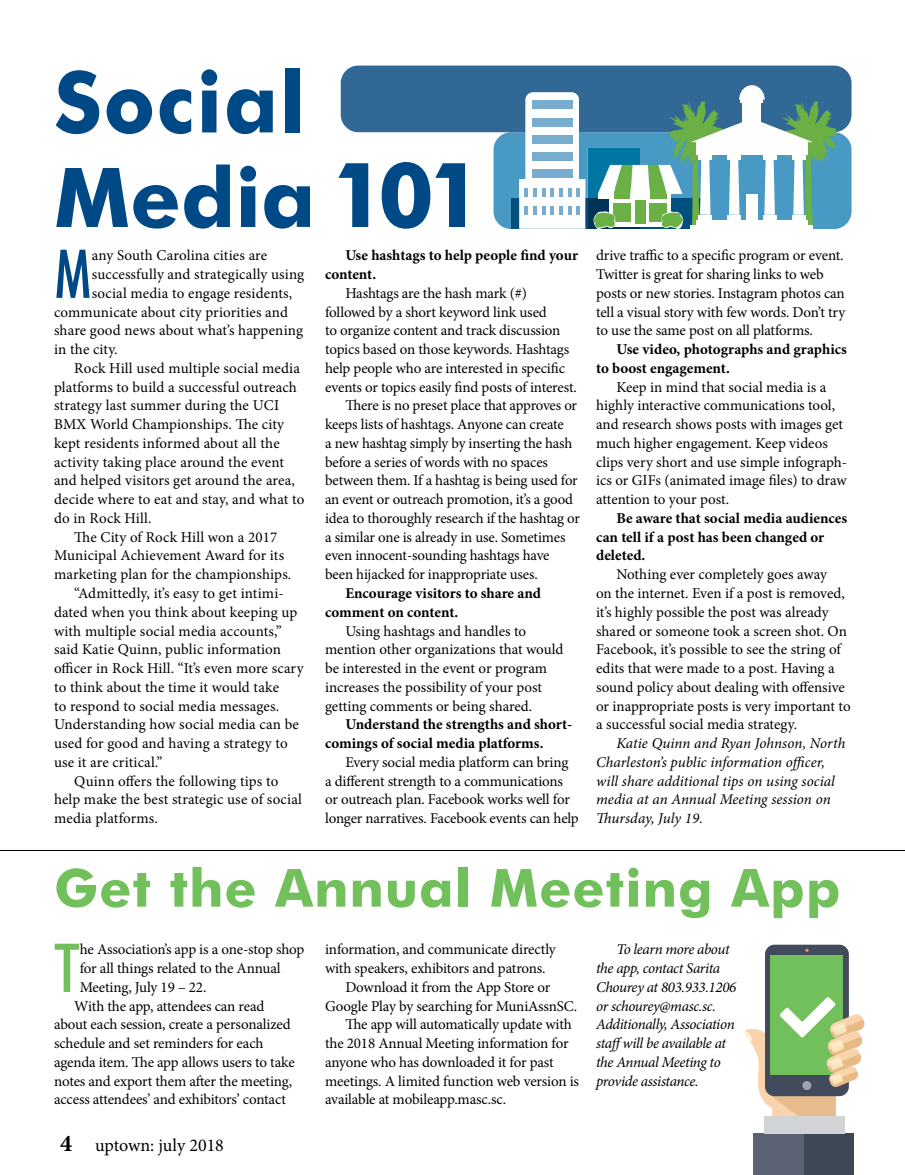
<style>
.page{position:relative;width:905px;height:1175px;background:#fff}
.page>*{position:absolute;margin:0;border:0;box-sizing:border-box;transform-origin:0 0}
.t1{font:700 85.05px "Futura BT";letter-spacing:.02em;color:#004987}
.t2{font:700 82.5px "Futura BT";color:#004987}
.t3{font:500 condensed 67.65px "Futura BT";color:#72c05c}
.t4{font:500 condensed 67.65px "Futura BT";color:#004987}
.t5{font:700 52.5px "Futura BT";letter-spacing:.02em;color:#72c05c}
.t6{font:18px "Minion Pro";letter-spacing:-.005em;color:#000}
.t7{font:15px/18.8px "Minion Pro";letter-spacing:-.005em;color:#000}
.t8{font:italic 15px/18.8px "Minion Pro";letter-spacing:-.015em;color:#000}
.t9{font:700 15px/18.8px "Minion Pro";color:#000}
.t10{font:15px "Minion Pro";letter-spacing:.015em;color:#000}
.s1{font-size:90px}
.s2{font-weight:700;font-size:24px}
</style>
<div class="page">
<hr style="left:0;top:850px;width:904px;height:1px;background:#000">
<div style="left:753px;top:1133px;width:100px;height:41px;background:#5a6274"></div>
<div style="left:804px;top:1133px;width:49px;height:41px;background:#3e4756"></div>
<div style="left:763px;top:1116px;width:81px;height:17px;background:#d2d3d4"></div>
<div style="left:765px;top:944px;width:83px;height:152px;background:#424b5c;border-radius:10px"></div>
<div style="left:770px;top:955px;width:73px;height:120px;background:#72c05b"></div>
<svg style="left:745px;top:996px;width:120px;height:133px"></svg>
<svg style="left:341px;top:66px;width:510px;height:164px"></svg>
<h1 class="t1" style="left:54px;top:50px;width:253px">Social</h1>
<h2 class="t2" style="left:54px;top:147px;width:431px">Media <span class="s1">101</span></h2>
<h3 class="t4" style="left:54px;top:233px;width:39px">M</h3>
<p class="t7" style="left:92px;top:246px;width:177px">any South Carolina cities are</p>
<p class="t7" style="left:92px;top:265px;width:214px">successfully and strategically using</p>
<p class="t7" style="left:92px;top:284px;width:202px">social media to engage residents,</p>
<p class="t7" style="left:54px;top:302px;width:235px">communicate about city priorities and</p>
<p class="t7" style="left:54px;top:321px;width:250px">share good news about what’s happening</p>
<p class="t7" style="left:54px;top:340px;width:65px">in the city.</p>
<p class="t10" style="left:74px;top:358px;width:227px">Rock Hill used multiple social media</p>
<p class="t7" style="left:54px;top:377px;width:244px">platforms to build a successful outreach</p>
<p class="t7" style="left:54px;top:396px;width:227px">strategy last summer during the UCI</p>
<p class="t7" style="left:54px;top:415px;width:231px">BMX World Championships. The city</p>
<p class="t7" style="left:54px;top:434px;width:227px">kept residents informed about all the</p>
<p class="t7" style="left:54px;top:452px;width:231px">activity taking place around the event</p>
<p class="t7" style="left:54px;top:471px;width:242px">and helped visitors get around the area,</p>
<p class="t7" style="left:54px;top:490px;width:252px">decide where to eat and stay, and what to</p>
<p class="t7" style="left:54px;top:509px;width:99px">do in Rock Hill.</p>
<p class="t7" style="left:74px;top:527px;width:205px">The City of Rock Hill won a 2017</p>
<p class="t7" style="left:54px;top:546px;width:232px">Municipal Achievement Award for its</p>
<p class="t7" style="left:54px;top:565px;width:239px">marketing plan for the championships.</p>
<p class="t7" style="left:74px;top:584px;width:211px">“Admittedly, it’s easy to get intimi-</p>
<p class="t7" style="left:54px;top:602px;width:245px">dated when you think about keeping up</p>
<p class="t7" style="left:54px;top:621px;width:229px">with multiple social media accounts,”</p>
<p class="t7" style="left:54px;top:640px;width:228px">said Katie Quinn, public information</p>
<p class="t7" style="left:54px;top:659px;width:251px">officer in Rock Hill. “It’s even more scary</p>
<p class="t7" style="left:54px;top:677px;width:226px">to think about the time it would take</p>
<p class="t7" style="left:54px;top:696px;width:227px">to respond to social media messages.</p>
<p class="t7" style="left:54px;top:715px;width:246px">Understanding how social media can be</p>
<p class="t7" style="left:54px;top:734px;width:235px">used for good and having a strategy to</p>
<p class="t7" style="left:54px;top:752px;width:110px">use it are critical.”</p>
<p class="t7" style="left:74px;top:771px;width:205px">Quinn offers the following tips to</p>
<p class="t7" style="left:54px;top:790px;width:249px">help make the best strategic use of social</p>
<p class="t7" style="left:54px;top:809px;width:105px">media platforms.</p>
<p class="t9" style="left:325px;top:246px;width:254px;text-indent:20px">Use hashtags to help people find your content.</p>
<p class="t7" style="left:345px;top:284px;width:183px">Hashtags are the hash mark (#)</p>
<p class="t7" style="left:325px;top:302px;width:223px">followed by a short keyword link used</p>
<p class="t7" style="left:325px;top:321px;width:237px">to organize content and track discussion</p>
<p class="t7" style="left:325px;top:340px;width:246px">topics based on those keywords. Hashtags</p>
<p class="t7" style="left:325px;top:359px;width:241px">help people who are interested in specific</p>
<p class="t7" style="left:325px;top:377px;width:253px">events or topics easily find posts of interest.</p>
<p class="t7" style="left:345px;top:396px;width:233px">There is no preset place that approves or</p>
<p class="t7" style="left:325px;top:415px;width:240px">keeps lists of hashtags. Anyone can create</p>
<p class="t7" style="left:325px;top:434px;width:249px">a new hashtag simply by inserting the hash</p>
<p class="t7" style="left:325px;top:452px;width:224px">before a series of words with no spaces</p>
<p class="t7" style="left:325px;top:471px;width:254px">between them. If a hashtag is being used for</p>
<p class="t7" style="left:325px;top:490px;width:249px">an event or outreach promotion, it’s a good</p>
<p class="t7" style="left:325px;top:509px;width:256px">idea to thoroughly research if the hashtag or</p>
<p class="t7" style="left:325px;top:527px;width:242px">a similar one is already in use. Sometimes</p>
<p class="t7" style="left:325px;top:546px;width:226px">even innocent-sounding hashtags have</p>
<p class="t7" style="left:325px;top:565px;width:214px">been hijacked for inappropriate uses.</p>
<p class="t9" style="left:325px;top:583px;width:217px;text-indent:20px">Encourage visitors to share and comment on content.</p>
<p class="t7" style="left:325px;top:621px;width:240px;text-indent:20px">Using hashtags and handles to mention other organizations that would be interested in the event or program increases the possibility of your post getting comments or being shared.</p>
<p class="t9" style="left:325px;top:715px;width:249px;text-indent:20px">Understand the strengths and short&shy;comings of social media platforms.</p>
<p class="t7" style="left:325px;top:752px;width:255px;text-indent:20px">Every social media platform can bring<br>a different strength to a communications or outreach plan. Facebook works well for longer narratives. Facebook events can help</p>
<p class="t7" style="left:596px;top:246px;width:251px">drive traffic to a specific program or event.<br>Twitter is great for sharing links to web posts or new stories. Instagram photos can tell a visual story with few words. Don’t try to use the same post on all platforms.</p>
<p class="t9" style="left:596px;top:340px;width:252px;text-indent:20px">Use video, photographs and graphics to boost engagement.</p>
<p class="t7" style="left:596px;top:377px;width:253px;text-indent:20px">Keep in mind that social media is a highly interactive communications tool, and research shows posts with images get much higher engagement. Keep videos clips very short and use simple infograph&shy;ics or GIFs (animated image files) to draw attention to your post.</p>
<p class="t9" style="left:596px;top:508px;width:253px;text-indent:20px">Be aware that social media audiences can tell if a post has been changed or deleted.</p>
<p class="t7" style="left:596px;top:565px;width:256px;text-indent:20px">Nothing ever completely goes away<br>on the internet. Even if a post is removed, it’s highly possible the post was already shared or someone took a screen shot. On Facebook, it’s possible to see the string of edits that were made to a post. Having a sound policy about dealing with offensive or inappropriate posts is very important to a successful social media strategy.</p>
<p class="t8" style="left:596px;top:734px;width:251px;text-indent:20px">Katie Quinn and Ryan Johnson, North Charleston’s public information officer, will share additional tips on using social media at an Annual Meeting session on Thursday, July 19.</p>
<h3 class="t5" style="left:54px;top:856px;width:788px">Get the Annual Meeting App</h3>
<h3 class="t3" style="left:54px;top:926px;width:27px">T</h3>
<p class="t7" style="left:80px;top:940px;width:226px">he Association’s app is a one-stop shop</p>
<p class="t7" style="left:80px;top:959px;width:202px">for all things related to the Annual</p>
<p class="t7" style="left:80px;top:977px;width:128px">Meeting, July 19 – 22.</p>
<p class="t7" style="left:74px;top:996px;width:192px">With the app, attendees can read</p>
<p class="t7" style="left:54px;top:1015px;width:238px">about each session, create a personalized</p>
<p class="t7" style="left:54px;top:1034px;width:211px">schedule and set reminders for each</p>
<p class="t7" style="left:54px;top:1052px;width:242px">agenda item. The app allows users to take</p>
<p class="t7" style="left:54px;top:1071px;width:240px">notes and export them after the meeting,</p>
<p class="t7" style="left:54px;top:1090px;width:233px">access attendees’ and exhibitors’ contact</p>
<p class="t6" style="left:60px;top:1133px;width:165px"><span class="s2">4</span> uptown: july 2018</p>
<p class="t7" style="left:325px;top:940px;width:232px">information, and communicate directly</p>
<p class="t7" style="left:325px;top:959px;width:222px">with speakers, exhibitors and patrons.</p>
<p class="t7" style="left:345px;top:977px;width:206px">Download it from the App Store or</p>
<p class="t7" style="left:325px;top:996px;width:253px">Google Play by searching for MuniAssnSC.</p>
<p class="t7" style="left:345px;top:1015px;width:228px">The app will automatically update with</p>
<p class="t7" style="left:325px;top:1034px;width:245px">the 2018 Annual Meeting information for</p>
<p class="t7" style="left:325px;top:1052px;width:230px">anyone who has downloaded it for past</p>
<p class="t7" style="left:325px;top:1071px;width:255px">meetings. A limited function web version is</p>
<p class="t7" style="left:325px;top:1090px;width:182px">available at mobileapp.masc.sc.</p>
<p class="t8" style="left:596px;top:940px;width:142px;text-indent:20px">To learn more about the app, contact Sarita<br>Chourey at 803.933.1206 or schourey@masc.sc.<br>Additionally, Association staffwill be available at the Annual Meeting to provide assistance.</p>
</div>
